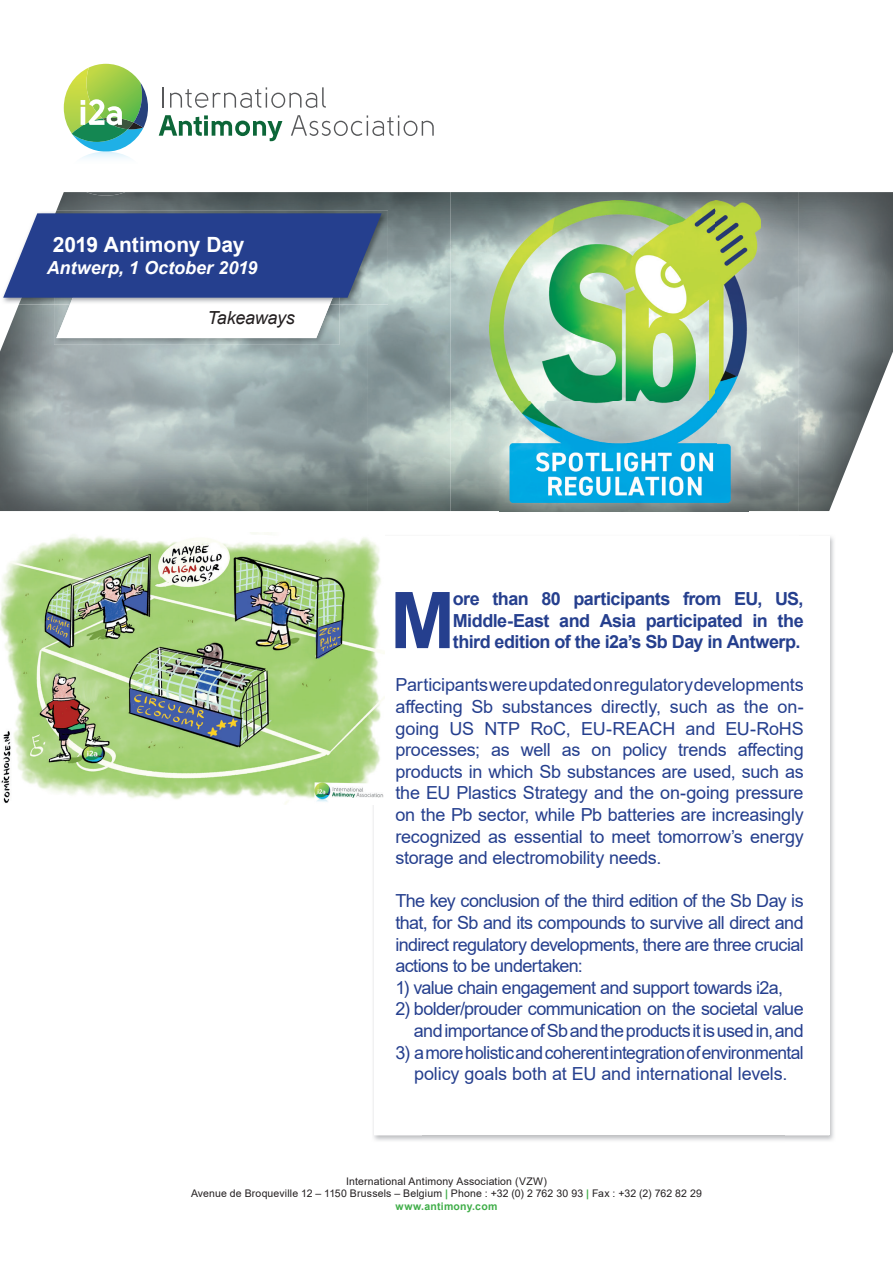
<style>
.page{position:relative;width:893px;height:1263px;background:#fff}
.page>*{position:absolute;margin:0;border:0;box-sizing:border-box;transform-origin:0 0}
.t1{font:700 78.3px "Arial";color:#253f8e}
.t2{font:700 21px "Arial";color:#fff}
.t3{font:18px/21.6px "Arial";letter-spacing:-.035em;color:#253f8e;text-align:justify}
.t4{font:700 18px/21.6px "Arial";letter-spacing:-.03em;color:#253f8e;text-align:justify}
.t5{font:italic 700 18px "Arial";color:#fff}
.t6{font:italic 18px "Arial";letter-spacing:-.015em;color:#231f20}
.t7{font:10.5px/12.6px "Arial";letter-spacing:.015em;color:#231f20;text-align:center}
.s1{font-weight:700;color:#40ae49}
</style>
<div class="page">
<svg style="left:163px;top:87px;width:1px;height:21px"></svg>
<svg style="left:170px;top:87px;width:156px;height:21px"></svg>
<svg style="left:159px;top:115px;width:123px;height:27px"></svg>
<svg style="left:291px;top:115px;width:143px;height:21px"></svg>
<svg style="left:64px;top:64px;width:84px;height:88px"></svg>
<img style="left:785px;top:536px;width:49px;height:605px">
<img style="left:373px;top:805px;width:50px;height:336px">
<div style="left:374px;top:536px;width:455px;height:599px;background:#fff"></div>
<img style="left:0;top:532px;width:385px;height:272px">
<img style="left:56px;top:192px;width:395px;height:53px">
<img style="left:798px;top:192px;width:95px;height:319px">
<img style="left:368px;top:245px;width:83px;height:266px">
<img style="left:0;top:338px;width:368px;height:173px">
<img style="left:86px;top:192px;width:39px;height:4px">
<img style="left:54px;top:338px;width:285px;height:7px">
<img style="left:40px;top:211px;width:348px;height:93px">
<svg style="left:3px;top:213px;width:379px;height:125px"></svg>
<img style="left:451px;top:192px;width:347px;height:320px">
<img style="left:749px;top:245px;width:49px;height:266px">
<img style="left:500px;top:503px;width:249px;height:8px">
<img style="left:490px;top:200px;width:271px;height:303px">
<p class="t2" style="left:53px;top:230px;width:193px">2019 Antimony Day</p>
<p class="t5" style="left:47px;top:256px;width:212px">Antwerp, 1 October 2019</p>
<p class="t6" style="left:207px;top:306px;width:89px">Takeaways</p>
<h1 class="t1" style="left:390px;top:565px;width:67px">M</h1>
<p class="t4" style="left:453px;top:588px;width:352px">ore than 80 participants from EU, US, Middle-East and Asia participated in the third edition of the i2a’s Sb Day in Antwerp.</p>
<p class="t3" style="left:395px;top:674px;width:410px">Participants were updated on regulatory developments affecting Sb substances directly, such as the on&shy;going US NTP RoC, EU-REACH and EU-RoHS processes; as well as on policy trends affecting products in which Sb substances are used, such as the EU Plastics Strategy and the on-going pressure on the Pb sector, while Pb batteries are increasingly recognized as essential to meet tomorrow’s energy storage and electromobility needs.</p>
<p class="t3" style="left:395px;top:890px;width:410px">The key conclusion of the third edition of the Sb Day is that, for Sb and its compounds to survive all direct and indirect regulatory developments, there are three crucial actions to be undertaken:</p>
<p class="t3" style="left:395px;top:976px;width:389px">1) value chain engagement and support towards i2a,</p>
<p class="t3" style="left:395px;top:998px;width:410px;text-align:right">2) bolder/prouder communication on the societal value and importance of Sb and the products it is used in, and</p>
<p class="t3" style="left:395px;top:1041px;width:410px;text-align:center">3) a more holistic and coherent integration of environmental policy goals both at EU and international levels.</p>
<p class="t7" style="left:191px;top:1174px;width:512px">International Antimony Association (VZW)<br>Avenue de Broqueville 12 – 1150 Brussels – Belgium <span class="s1">|</span> Phone : +32 (0) 2 762 30 93 <span class="s1">|</span> Fax : +32 (2) 762 82 29 <span class="s1">www.antimony.com</span></p>
</div>
